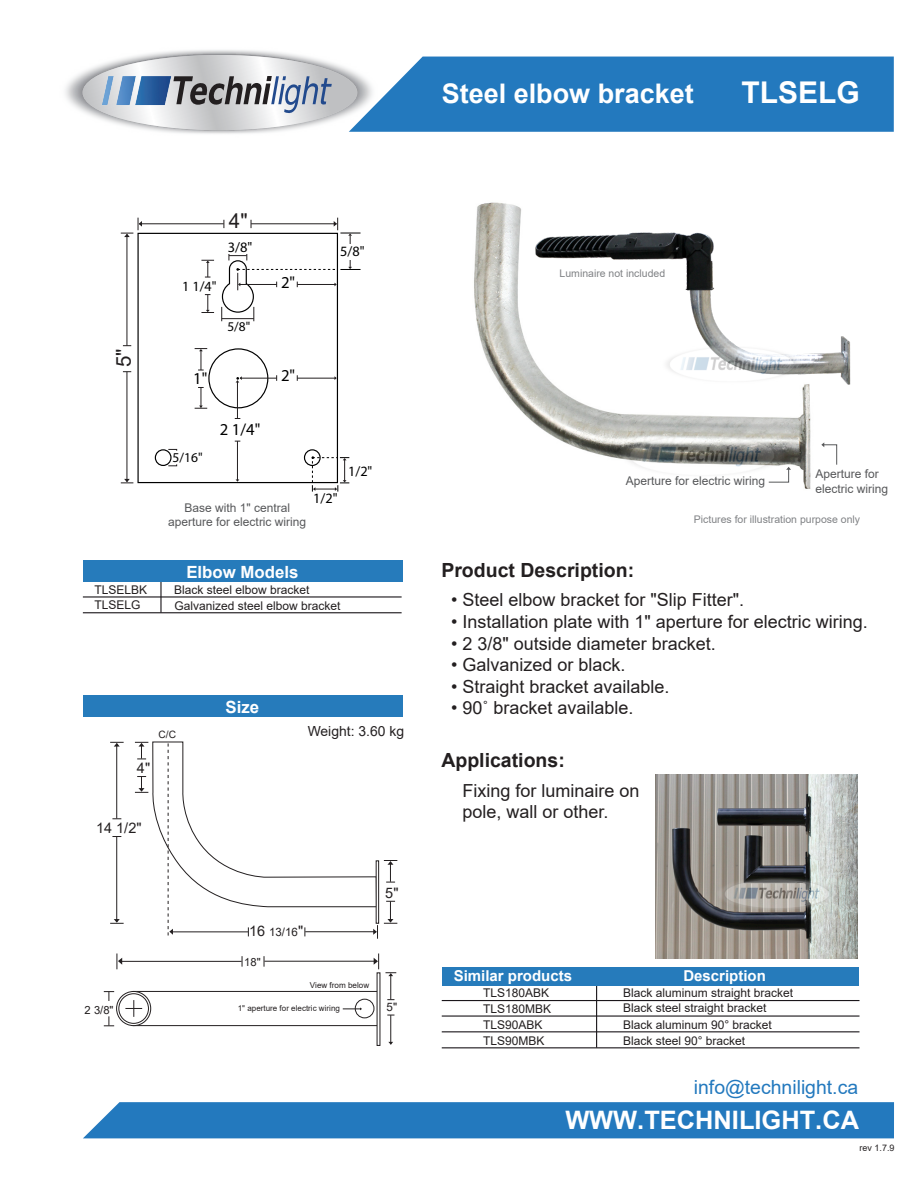
<style>
.page{position:relative;width:918px;height:1188px;background:#fff}
.page>*{position:absolute;margin:0;border:0;box-sizing:border-box;transform-origin:0 0}
.t1{font:700 30px "Arial";color:#fff}
.t2{font:700 27px "Arial";color:#fff}
.t3{font:700 25.35px "Arial";color:#fff}
.t4{font:20.55px "Arial";color:#231f20}
.t5{font:700 19.5px "Arial";color:#231f20}
.t6{font:19.35px "Arial";color:#2379be}
.t7{font:18px/21.6px "Arial";color:#231f20}
.t8{font:700 16.8px "Arial";color:#fff}
.t9{font:16.65px "Myriad Pro";color:#000}
.t10{font:700 15px "Arial";color:#fff}
.t11{font:14.55px "Arial";color:#231f20}
.t12{font:14.4px "Myriad Pro";color:#000}
.t13{font:14.25px "Myriad Pro";color:#000}
.t14{font:14.1px "Myriad Pro";color:#000}
.t15{font:13.95px "Arial";color:#231f20}
.t16{font:13.5px "Myriad Pro";color:#000}
.t17{font:13.35px "Myriad Pro";color:#000}
.t18{font:12px/15.6px "Arial";color:#231f20}
.t19{font:12px/14.4px "Arial";color:#57585a}
.t20{font:11.55px "Arial";color:#231f20}
.t21{font:11.25px "Arial";color:#231f20}
.t22{font:10.5px "Arial";color:#808285}
.t23{font:10.2px "Arial";color:#231f20}
.t24{font:9px "Arial";color:#231f20}
.t25{font:8.1px "Arial";color:#231f20}
.s1{font-size:14.55px}
</style>
<div class="page">
<img style="left:474px;top:202px;width:337px;height:287px">
<div style="left:83px;top:695px;width:319px;height:22px;background:#267bbb"></div>
<svg style="left:384px;top:860px;width:13px;height:23px"></svg>
<svg style="left:384px;top:901px;width:13px;height:23px"></svg>
<div style="left:376px;top:860px;width:3px;height:64px;background:#fff;border:1px solid #231f20"></div>
<hr style="left:116px;top:744px;width:1px;height:74px;background:#231f20">
<svg style="left:110px;top:742px;width:14px;height:5px"></svg>
<hr style="left:116px;top:837px;width:1px;height:85px;background:#231f20">
<svg style="left:110px;top:919px;width:14px;height:5px"></svg>
<svg style="left:135px;top:741px;width:243px;height:198px"></svg>
<div style="left:355px;top:999px;width:19px;height:19px;border:1px solid #231f20;border-radius:50%"></div>
<svg style="left:385px;top:972px;width:11px;height:28px"></svg>
<svg style="left:387px;top:1015px;width:7px;height:30px"></svg>
<div style="left:133px;top:991px;width:246px;height:35px;border:1px solid #231f20"></div>
<hr style="left:377px;top:973px;width:3px;height:73px;background:#fff">
<svg style="left:117px;top:991px;width:34px;height:35px"></svg>
<div style="left:116px;top:991px;width:35px;height:35px;border:1px solid #231f20;border-radius:50%"></div>
<div style="left:119px;top:994px;width:29px;height:29px;background:#fff;border-radius:50%"></div>
<div style="left:119px;top:993px;width:30px;height:31px;border:1px solid #231f20;border-radius:50%"></div>
<svg style="left:125px;top:1000px;width:17px;height:17px"></svg>
<svg style="left:104px;top:991px;width:10px;height:10px"></svg>
<svg style="left:104px;top:1016px;width:10px;height:11px"></svg>
<hr style="left:264px;top:961px;width:113px;height:1px;background:#231f20">
<hr style="left:121px;top:961px;width:121px;height:1px;background:#231f20">
<svg style="left:374px;top:954px;width:5px;height:15px"></svg>
<svg style="left:117px;top:954px;width:5px;height:15px"></svg>
<svg style="left:343px;top:1007px;width:19px;height:3px"></svg>
<img style="left:515px;top:202px;width:336px;height:282px">
<hr style="left:596px;top:982px;width:1px;height:66px;background:#1b171b">
<hr style="left:442px;top:1015px;width:418px;height:2px;background:#1b171b">
<hr style="left:442px;top:1000px;width:418px;height:1px;background:#1b171b">
<hr style="left:442px;top:1031px;width:418px;height:1px;background:#1b171b">
<div style="left:442px;top:967px;width:417px;height:19px;background:#267bbb"></div>
<hr style="left:442px;top:1047px;width:418px;height:1px;background:#1b171b">
<hr style="left:160px;top:581px;width:2px;height:32px;background:#1b171b">
<hr style="left:83px;top:596px;width:319px;height:2px;background:#1b171b">
<hr style="left:83px;top:612px;width:319px;height:1px;background:#1b171b">
<div style="left:83px;top:561px;width:319px;height:21px;background:#267bbb"></div>
<img style="left:656px;top:774px;width:202px;height:185px">
<svg style="left:768px;top:467px;width:23px;height:16px"></svg>
<svg style="left:821px;top:442px;width:16px;height:23px"></svg>
<div style="left:83px;top:1102px;width:811px;height:36px;background:#2379be"></div>
<img style="left:65px;top:50px;width:284px;height:84px">
<svg style="left:83px;top:55px;width:274px;height:75px"></svg>
<svg style="left:173px;top:76px;width:159px;height:41px;background:#a8acb4"></svg>
<img style="left:88px;top:70px;width:97px;height:40px">
<svg style="left:349px;top:57px;width:545px;height:75px;background:#3281c1"></svg>
<div style="left:137px;top:233px;width:201px;height:250px;border:1px solid #000"></div>
<div style="left:208px;top:348px;width:60px;height:60px;border:1px solid #000;border-radius:50%"></div>
<div style="left:155px;top:449px;width:17px;height:17px;border:1px solid #000;border-radius:50%"></div>
<div style="left:304px;top:449px;width:17px;height:17px;border:1px solid #000;border-radius:50%"></div>
<hr style="left:139px;top:223px;width:85px;height:1px;background:#231f20">
<hr style="left:251px;top:223px;width:85px;height:1px;background:#231f20">
<hr style="left:350px;top:236px;width:1px;height:32px;background:#231f20">
<div style="left:340px;top:244px;width:26px;height:15px;background:#fff"></div>
<svg style="left:334px;top:218px;width:27px;height:18px"></svg>
<hr style="left:127px;top:372px;width:1px;height:110px;background:#231f20">
<svg style="left:121px;top:479px;width:12px;height:5px"></svg>
<hr style="left:127px;top:234px;width:1px;height:112px;background:#231f20">
<svg style="left:121px;top:218px;width:21px;height:19px"></svg>
<svg style="left:201px;top:260px;width:13px;height:18px"></svg>
<svg style="left:201px;top:294px;width:13px;height:19px"></svg>
<hr style="left:240px;top:378px;width:37px;height:1px;background:#231f20">
<hr style="left:297px;top:378px;width:39px;height:1px;background:#231f20">
<svg style="left:195px;top:348px;width:12px;height:23px"></svg>
<svg style="left:195px;top:387px;width:12px;height:22px"></svg>
<svg style="left:221px;top:254px;width:140px;height:67px"></svg>
<hr style="left:222px;top:318px;width:32px;height:1px;background:#231f20">
<hr style="left:237px;top:381px;width:1px;height:38px;background:#231f20">
<hr style="left:237px;top:441px;width:1px;height:40px;background:#231f20">
<svg style="left:236px;top:376px;width:6px;height:7px"></svg>
<svg style="left:312px;top:456px;width:37px;height:36px"></svg>
<h2 class="t2" style="left:442px;top:74px;width:254px">Steel elbow bracket</h2>
<h1 class="t1" style="left:742px;top:71px;width:120px">TLSELG</h1>
<p class="t4" style="left:109px;top:367px;width:20px;rotate:-90deg">5"</p>
<p class="t14" style="left:182px;top:278px;width:36px">1 1/4"</p>
<p class="t4" style="left:229px;top:206px;width:20px">4"</p>
<p class="t12" style="left:228px;top:239px;width:26px">3/8"</p>
<p class="t17" style="left:227px;top:318px;width:24px">5/8"</p>
<p class="t9" style="left:193px;top:368px;width:16px">1"</p>
<p class="t9" style="left:281px;top:272px;width:16px">2"</p>
<p class="t9" style="left:281px;top:366px;width:16px">2"</p>
<p class="t13" style="left:340px;top:242px;width:26px">5/8"</p>
<p class="t16" style="left:173px;top:449px;width:32px">5/16"</p>
<p class="t9" style="left:220px;top:419px;width:42px">2 1/4"</p>
<p class="t19" style="left:168px;top:500px;width:140px;text-align:center">Base with 1" central aperture for electric wiring</p>
<p class="t13" style="left:313px;top:489px;width:26px">1/2"</p>
<p class="t13" style="left:348px;top:462px;width:26px">1/2"</p>
<p class="t8" style="left:186px;top:560px;width:114px">Elbow Models</p>
<p class="t18" style="left:94px;top:582px;width:54px">TLSELBK<br>TLSELG</p>
<p class="t18" style="left:174px;top:582px;width:168px">Black steel elbow bracket<br>Galvanized steel elbow bracket</p>
<p class="t23" style="left:159px;top:727px;width:19px">C/C</p>
<p class="t11" style="left:137px;top:758px;width:15px">4"</p>
<p class="t11" style="left:96px;top:818px;width:47px">14 1/2"</p>
<p class="t8" style="left:226px;top:695px;width:35px">Size</p>
<p class="t15" style="left:308px;top:722px;width:98px">Weight: 3.60 kg</p>
<p class="t11" style="left:385px;top:883px;width:15px">5"</p>
<p class="t20" style="left:249px;top:924px;width:56px"><span class="s1">16</span> 13/16<span class="s1">"</span></p>
<p class="t21" style="left:244px;top:954px;width:18px">18"</p>
<p class="t25" style="left:238px;top:1002px;width:104px">1" aperture for electric wiring</p>
<p class="t25" style="left:310px;top:980px;width:61px">View from below</p>
<p class="t21" style="left:85px;top:1002px;width:30px">2 3/8"</p>
<p class="t20" style="left:387px;top:999px;width:12px">5"</p>
<p class="t22" style="left:560px;top:266px;width:107px">Luminaire not included</p>
<p class="t19" style="left:626px;top:474px;width:141px">Aperture for electric wiring</p>
<p class="t19" style="left:816px;top:467px;width:74px">Aperture for electric wiring</p>
<p class="t22" style="left:694px;top:512px;width:168px">Pictures for illustration purpose only</p>
<p class="t5" style="left:441px;top:557px;width:194px">Product Description:</p>
<p class="t7" style="left:451px;top:589px;width:295px">• Steel elbow bracket for "Slip Fitter".</p>
<p class="t7" style="left:451px;top:611px;width:418px">• Installation plate with 1" aperture for electric wiring.</p>
<p class="t7" style="left:451px;top:632px;width:266px">• 2 3/8" outside diameter bracket.</p>
<p class="t7" style="left:451px;top:654px;width:176px">• Galvanized or black.</p>
<p class="t7" style="left:451px;top:676px;width:220px">• Straight bracket available.</p>
<p class="t7" style="left:451px;top:697px;width:184px">• 90˚ bracket available.</p>
<p class="t5" style="left:441px;top:747px;width:125px">Applications:</p>
<p class="t7" style="left:462px;top:779px;width:179px">Fixing for luminaire on pole, wall or other.</p>
<p class="t10" style="left:454px;top:965px;width:120px">Similar products</p>
<p class="t10" style="left:683px;top:965px;width:84px">Description</p>
<p class="t18" style="left:483px;top:985px;width:70px">TLS180ABK<br>TLS180MBK<br>TLS90ABK</p>
<p class="t18" style="left:623px;top:986px;width:172px;line-height:15px">Black aluminum straight bracket<br>Black steel straight bracket</p>
<p class="t18" style="left:623px;top:1016px;width:150px">Black aluminum 90° bracket</p>
<p class="t18" style="left:483px;top:1032px;width:63px">TLS90MBK</p>
<p class="t18" style="left:623px;top:1032px;width:124px">Black steel 90° bracket</p>
<p class="t6" style="left:694px;top:1074px;width:166px">info@technilight.ca</p>
<h3 class="t3" style="left:565px;top:1102px;width:295px">WWW.TECHNILIGHT.CA</h3>
<p class="t24" style="left:860px;top:1142px;width:37px">rev 1.7.9</p>
</div>
